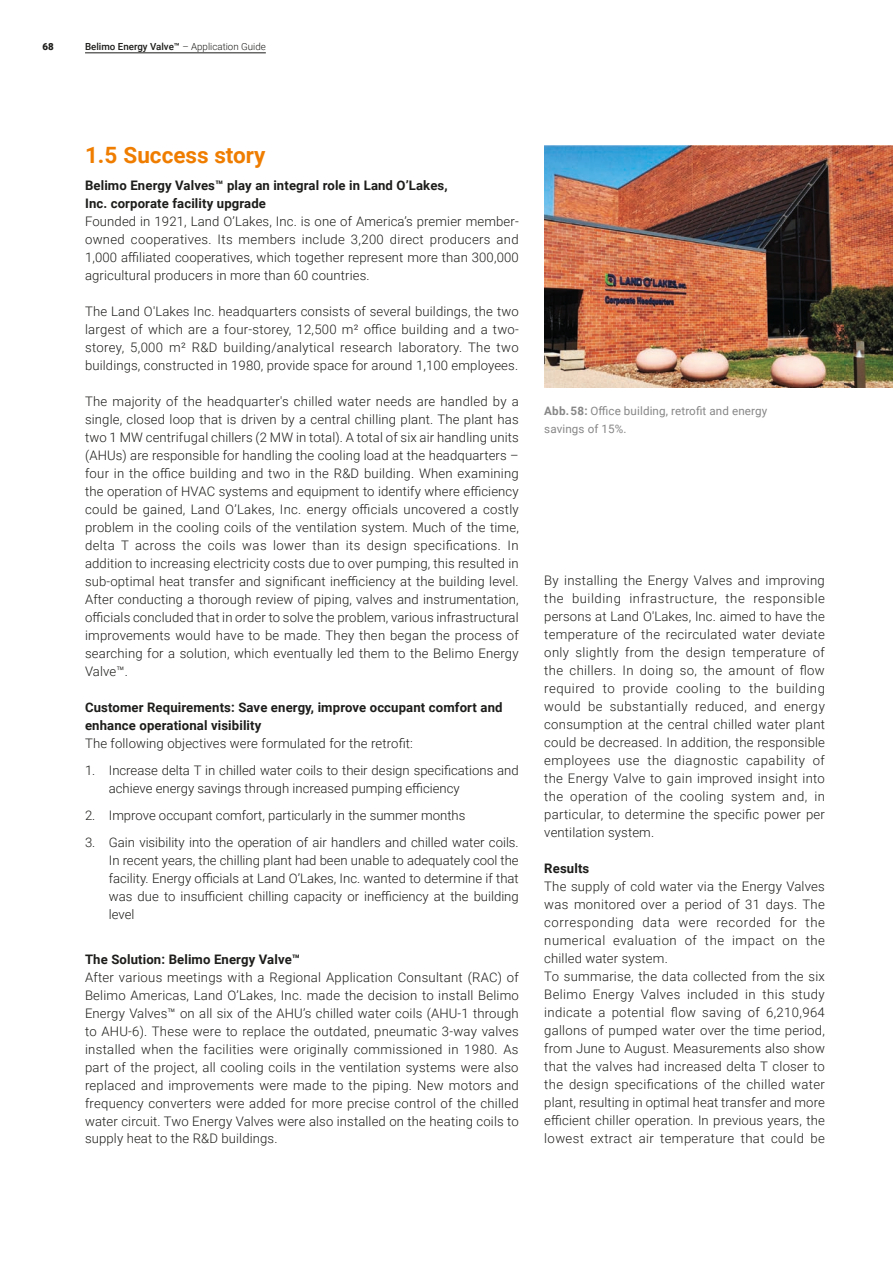
<style>
.page{position:relative;width:893px;height:1263px;background:#fff}
.page>*{position:absolute;margin:0;border:0;box-sizing:border-box;transform-origin:0 0}
.t1{font:700 22.5px "Roboto";color:#ef7d00}
.t2{font:300 13.2px/18px "Roboto";letter-spacing:.01em;color:#1d1d1b;text-align:justify}
.t3{font:700 13.2px/18px "Roboto";letter-spacing:.01em;color:#1d1d1b}
.t4{font:11.7px/18px "Roboto";letter-spacing:.01em;color:#878787}
.t5{font:500 9.75px "Roboto";color:#1d1d1b}
.t6{font:900 9.75px "Roboto";color:#1d1d1b}
.s1{font-weight:300}
.s2{font-weight:700}
</style>
<div class="page">
<hr style="left:85px;top:53px;width:181px;height:1px;background:#1d1d1b">
<img style="left:544px;top:146px;width:349px;height:242px">
<p class="t6" style="left:43px;top:40px;width:13px">68</p>
<p class="t5" style="left:85px;top:40px;width:182px">Belimo Energy Valve™ <span class="s1">– Application Guide</span></p>
<h1 class="t1" style="left:85px;top:139px;width:182px">1.5 Success story</h1>
<p class="t3" style="left:85px;top:175px;width:364px">Belimo Energy Valves™ play an integral role in Land O’Lakes,<br>Inc. corporate facility upgrade</p>
<p class="t2" style="left:85px;top:211px;width:435px">Founded in 1921, Land O’Lakes, Inc. is one of America’s premier member&shy;owned cooperatives. Its members include 3,200 direct producers and 1,000 affiliated cooperatives, which together represent more than 300,000 agricultural producers in more than 60 countries.</p>
<p class="t2" style="left:85px;top:301px;width:435px">The Land O'Lakes Inc. headquarters consists of several buildings, the two largest of which are a four-storey, 12,500 m² office building and a two&shy;storey, 5,000 m² R&amp;D building/analytical research laboratory. The two buildings, constructed in 1980, provide space for around 1,100 employees.</p>
<p class="t2" style="left:85px;top:391px;width:435px">The majority of the headquarter's chilled water needs are handled by a single, closed loop that is driven by a central chilling plant. The plant has two 1 MW centrifugal chillers (2 MW in total). A total of six air handling units (AHUs) are responsible for handling the cooling load at the headquarters – four in the office building and two in the R&amp;D building. When examining the operation of HVAC systems and equipment to identify where efficiency could be gained, Land O’Lakes, Inc. energy officials uncovered a costly problem in the cooling coils of the ventilation system. Much of the time, delta T across the coils was lower than its design specifications. In addition to increasing electricity costs due to over pumping, this resulted in sub-optimal heat transfer and significant inefficiency at the building level.<br>After conducting a thorough review of piping, valves and instrumentation, officials concluded that in order to solve the problem, various infrastructural improvements would have to be made. They then began the process of searching for a solution, which eventually led them to the Belimo Energy Valve™.</p>
<p class="t3" style="left:85px;top:697px;width:419px">Customer Requirements: Save energy, improve occupant comfort and enhance operational visibility</p>
<p class="t2" style="left:85px;top:733px;width:329px">The following objectives were formulated for the retrofit:</p>
<p class="t2" style="left:109px;top:760px;width:411px;text-indent:-24px">1. Increase delta T in chilled water coils to their design specifications and achieve energy savings through increased pumping efficiency</p>
<p class="t2" style="left:85px;top:805px;width:382px">2. Improve occupant comfort, particularly in the summer months</p>
<p class="t2" style="left:109px;top:832px;width:411px;text-indent:-24px">3. Gain visibility into the operation of air handlers and chilled water coils.<br>In recent years, the chilling plant had been unable to adequately cool the facility. Energy officials at Land O’Lakes, Inc. wanted to determine if that was due to insufficient chilling capacity or inefficiency at the building level</p>
<p class="t3" style="left:85px;top:949px;width:217px">The Solution: Belimo Energy Valve™</p>
<p class="t2" style="left:85px;top:967px;width:435px">After various meetings with a Regional Application Consultant (RAC) of Belimo Americas, Land O’Lakes, Inc. made the decision to install Belimo Energy Valves™ on all six of the AHU’s chilled water coils (AHU-1 through to AHU-6). These were to replace the outdated, pneumatic 3-way valves installed when the facilities were originally commissioned in 1980. As part of the project, all cooling coils in the ventilation systems were also replaced and improvements were made to the piping. New motors and frequency converters were added for more precise control of the chilled water circuit. Two Energy Valves were also installed on the heating coils to supply heat to the R&amp;D buildings.</p>
<p class="t4" style="left:544px;top:401px;width:224px"><span class="s2">Abb. 58:</span> Office building, retrofit and energy savings of 15%.</p>
<p class="t2" style="left:544px;top:571px;width:282px">By installing the Energy Valves and improving the building infrastructure, the responsible persons at Land O'Lakes, Inc. aimed to have the temperature of the recirculated water deviate only slightly from the design temperature of the chillers. In doing so, the amount of flow required to provide cooling to the building would be substantially reduced, and energy consumption at the central chilled water plant could be decreased. In addition, the responsible employees use the diagnostic capability of the Energy Valve to gain improved insight into the operation of the cooling system and, in particular, to determine the specific power per ventilation system.</p>
<p class="t3" style="left:544px;top:859px;width:47px">Results</p>
<p class="t2" style="left:544px;top:877px;width:282px;text-align:left">The supply of cold water via the Energy Valves was monitored over a period of 31 days. The corresponding data were recorded for the numerical evaluation of the impact on the chilled water system.<br>To summarise, the data collected from the six Belimo Energy Valves included in this study indicate a potential flow saving of 6,210,964 gallons of pumped water over the time period, from June to August. Measurements also show that the valves had increased delta T closer to the design specifications of the chilled water plant, resulting in optimal heat transfer and more efficient chiller operation. In previous years, the lowest extract air temperature that could be</p>
</div>
